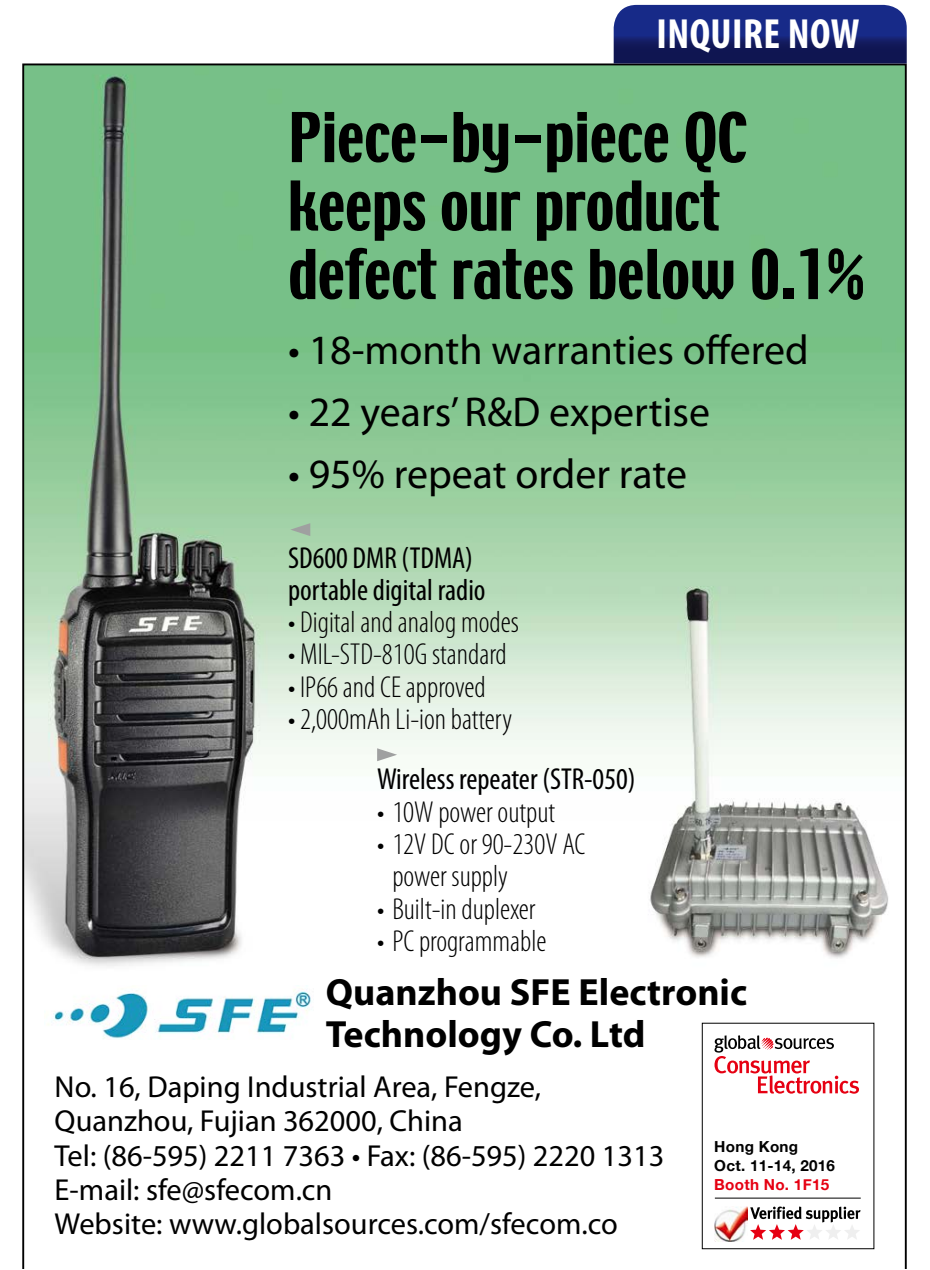
<style>
.page{position:relative;width:930px;height:1270px;background:#fff}
.page>*{position:absolute;margin:0;border:0;box-sizing:border-box;transform-origin:0 0}
.t1{font:60.8px/68.4px "Techno";color:#000}
.t2{font:700 condensed 42.4px "Myriad Pro";letter-spacing:.01em;color:#fff}
.t3{font:42px "Myriad Pro";color:#000}
.t4{font:700 38px/42px "Myriad Pro";color:#000}
.t5{font:30.4px/34.4px "Myriad Pro";color:#000}
.t6{font:300 condensed 30.4px/32.4px "Myriad Pro";color:#000}
.t7{font:condensed 30.4px/32.4px "Myriad Pro";color:#000}
.t8{font:700 15.2px/19.2px "Helvetica Neue";letter-spacing:.02em;color:#000}
.t9{font:700 15.2px "Helvetica Neue";letter-spacing:.02em;color:#e60012}
</style>
<div class="page">
<img style="left:25px;top:66px;width:879px;height:1184px">
<img style="left:45px;top:986px;width:268px;height:54px">
<svg style="left:377px;top:748px;width:20px;height:13px"></svg>
<svg style="left:290px;top:523px;width:20px;height:13px"></svg>
<div style="left:702px;top:1023px;width:172px;height:226px;background:#fff"></div>
<div style="left:702px;top:1023px;width:172px;height:226px;border:1px solid #000"></div>
<hr style="left:715px;top:1197px;width:146px;height:2px;background:#000">
<img style="left:714px;top:1206px;width:33px;height:35px">
<svg style="left:750px;top:1207px;width:110px;height:33px"></svg>
<svg style="left:714px;top:1035px;width:145px;height:59px"></svg>
<svg style="left:614px;top:5px;width:293px;height:58px"></svg>
<h2 class="t2" style="left:656px;top:8px;width:204px">INQUIRE NOW</h2>
<h1 class="t1" style="left:288px;top:107px;width:579px">Piece-by-piece QC keeps our product defect rates below 0.1%</h1>
<h3 class="t3" style="left:288px;top:324px;width:522px">• 18-month warranties offered</h3>
<h3 class="t3" style="left:288px;top:386px;width:423px">• 22 years’ R&amp;D expertise</h3>
<h3 class="t3" style="left:288px;top:448px;width:400px">• 95% repeat order rate</h3>
<p class="t7" style="left:288px;top:541px;width:199px">SD600 DMR (TDMA) portable digital radio</p>
<p class="t6" style="left:288px;top:606px;width:232px">• Digitalandanalog modes</p>
<p class="t6" style="left:288px;top:638px;width:220px">• MIL-STD-810G standard</p>
<p class="t6" style="left:288px;top:670px;width:199px">• IP66andCEapproved</p>
<p class="t6" style="left:288px;top:703px;width:225px">• 2,000mAhLi-ion battery</p>
<p class="t7" style="left:377px;top:763px;width:260px">Wireless repeater (STR-050)</p>
<p class="t6" style="left:377px;top:795px;width:179px">• 10Wpower output</p>
<p class="t6" style="left:392px;top:828px;width:195px;text-indent:-15px">• 12V DCor 90-230V AC power supply</p>
<p class="t6" style="left:377px;top:892px;width:160px">• Built-induplexer</p>
<p class="t6" style="left:377px;top:925px;width:171px">• PCprogrammable</p>
<p class="t4" style="left:326px;top:970px;width:423px">Quanzhou SFE Electronic<br>Technology Co. Ltd</p>
<p class="t5" style="left:55px;top:1069px;width:611px">No. 16, Daping Industrial Area, Fengze, Quanzhou, Fujian 362000, China<br>Tel: (86-595) 2211 7363 • Fax: (86-595) 2220 1313<br>E-mail: sfe@sfecom.cn<br>Website: www.globalsources.com/sfecom.co</p>
<p class="t8" style="left:714px;top:1136px;width:122px">Hong Kong<br>Oct. 11-14, 2016</p>
<p class="t9" style="left:714px;top:1171px;width:116px">Booth No. 1F15</p>
</div>
